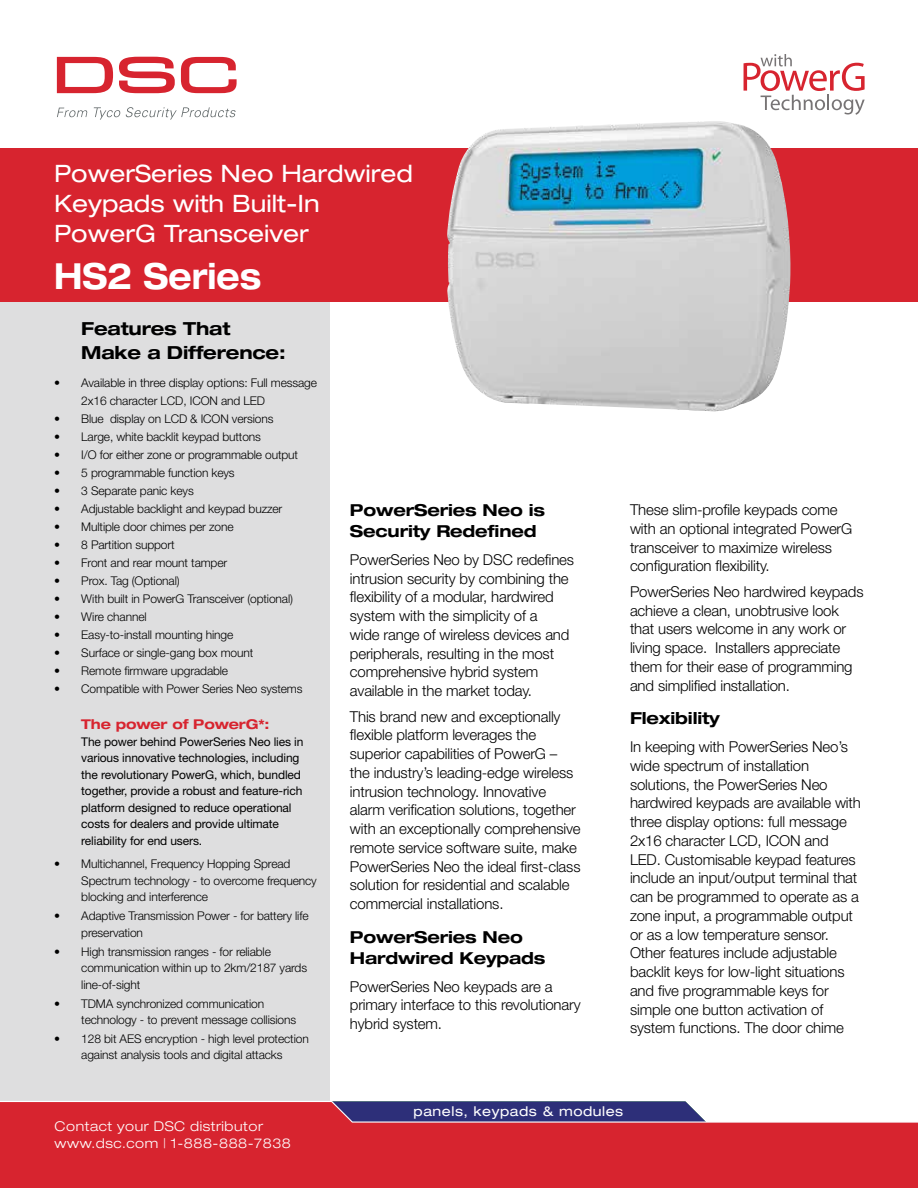
<style>
.page{position:relative;width:918px;height:1188px;background:#fff}
.page>*{position:absolute;margin:0;border:0;box-sizing:border-box;transform-origin:0 0}
.t1{font:700 expanded 36px "Helvetica Neue LT Std";color:#fff;scale:.85 1}
.t2{font:expanded 24px/30px "Helvetica Neue LT Std";color:#fff}
.t3{font:700 expanded 18px/24px "Helvetica Neue LT Std";letter-spacing:-.01em;color:#000}
.t4{font:700 expanded 16.5px/21px "Helvetica Neue LT Std";letter-spacing:-.01em;color:#000}
.t5{font:300 15px/18.8px "Helvetica Neue LT Pro";letter-spacing:-.01em;color:#000}
.t6{font:300 expanded 13.5px/16.5px "Helvetica Neue LT Std";letter-spacing:.04em;color:#fff}
.t7{font:expanded 13.5px "Helvetica Neue LT Std";letter-spacing:.04em;color:#fff}
.t8{font:700 expanded 13.5px "Helvetica Neue LT Std";letter-spacing:-.01em;color:#d7242f}
.t9{font:500 expanded 13.5px "Helvetica Neue LT Std";letter-spacing:.04em;color:#fff}
.t10{font:300 12px/16.5px "Helvetica Neue LT Std";letter-spacing:-.01em;color:#000}
.t11{font:12px/16.5px "Helvetica Neue LT Std";letter-spacing:-.01em;color:#000}
</style>
<div class="page">
<div style="left:0;top:162px;width:329px;height:1026px;background:#dededf"></div>
<div style="left:0;top:148px;width:918px;height:154px;background:#d7242f"></div>
<svg style="left:0;top:1100px;width:918px;height:88px;background:#ca3646"></svg>
<svg style="left:57px;top:57px;width:56px;height:36px"></svg>
<svg style="left:119px;top:57px;width:56px;height:36px"></svg>
<svg style="left:181px;top:57px;width:56px;height:36px"></svg>
<svg style="left:57px;top:108px;width:31px;height:9px"></svg>
<svg style="left:94px;top:107px;width:142px;height:13px"></svg>
<img style="left:447px;top:121px;width:344px;height:291px">
<svg style="left:744px;top:54px;width:121px;height:60px"></svg>
<h2 class="t2" style="left:54px;top:158px;width:361px">PowerSeries Neo Hardwired<br>Keypads with Built-In<br>PowerG Transceiver</h2>
<h1 class="t1" style="left:54px;top:254px;width:245px">HS2 Series</h1>
<p class="t3" style="left:81px;top:316px;width:206px">Features That<br>Make a Difference:</p>
<p class="t10" style="left:81px;top:374px;width:237px;line-height:18px;text-indent:-27px">• Available in three display options: Full message<br>2x16 character LCD, ICON and LED</p>
<p class="t10" style="left:54px;top:411px;width:221px">• Blue display on LCD &amp; ICON versions</p>
<p class="t10" style="left:54px;top:429px;width:208px">• Large, white backlit keypad buttons</p>
<p class="t10" style="left:54px;top:447px;width:245px">• I/O for either zone or programmable output</p>
<p class="t10" style="left:54px;top:465px;width:182px">• 5 programmable function keys</p>
<p class="t10" style="left:54px;top:483px;width:141px">• 3 Separate panic keys</p>
<p class="t10" style="left:54px;top:501px;width:230px">• Adjustable backlight and keypad buzzer</p>
<p class="t10" style="left:54px;top:519px;width:181px">• Multiple door chimes per zone</p>
<p class="t10" style="left:54px;top:537px;width:122px">• 8 Partition support</p>
<p class="t10" style="left:54px;top:555px;width:175px">• Front and rear mount tamper</p>
<p class="t10" style="left:54px;top:573px;width:127px">• Prox. Tag (Optional)</p>
<p class="t10" style="left:54px;top:591px;width:240px">• With built in PowerG Transceiver (optional)</p>
<p class="t10" style="left:54px;top:609px;width:94px">• Wire channel</p>
<p class="t10" style="left:54px;top:627px;width:181px">• Easy-to-install mounting hinge</p>
<p class="t10" style="left:54px;top:645px;width:201px">• Surface or single-gang box mount</p>
<p class="t10" style="left:54px;top:663px;width:175px">• Remote firmware upgradable</p>
<p class="t10" style="left:54px;top:681px;width:250px">• Compatible with Power Series Neo systems</p>
<p class="t8" style="left:81px;top:716px;width:190px">The power of PowerG*:</p>
<p class="t11" style="left:81px;top:733px;width:224px">The power behind PowerSeries Neo lies in various innovative technologies, including the revolutionary PowerG, which, bundled together, provide a robust and feature-rich platform designed to reduce operational costs for dealers and provide ultimate reliability for end users.</p>
<p class="t10" style="left:81px;top:855px;width:237px;text-indent:-27px">• Multichannel, Frequency Hopping Spread<br>Spectrum technology - to overcome frequency blocking and interference</p>
<p class="t10" style="left:81px;top:907px;width:229px;text-indent:-27px">• Adaptive Transmission Power - for battery life preservation</p>
<p class="t10" style="left:81px;top:943px;width:227px;text-indent:-27px">• High transmission ranges - for reliable communication within up to 2km/2187 yards line-of-sight</p>
<p class="t10" style="left:81px;top:995px;width:216px;text-indent:-27px">• TDMA synchronized communication technology - to prevent message collisions</p>
<p class="t10" style="left:54px;top:1030px;width:256px;text-align:center">• 128 bit AES encryption - high level protection against analysis tools and digital attacks</p>
<p class="t4" style="left:350px;top:499px;width:197px">PowerSeries Neo is<br>Security Redefined</p>
<p class="t5" style="left:350px;top:550px;width:226px">PowerSeries Neo by DSC redefines intrusion security by combining the flexibility of a modular, hardwired system with the simplicity of a<br>wide range of wireless devices and peripherals, resulting in the most comprehensive hybrid system available in the market today.</p>
<p class="t5" style="left:350px;top:707px;width:232px">This brand new and exceptionally flexible platform leverages the superior capabilities of PowerG – the industry’s leading-edge wireless intrusion technology. Innovative alarm verification solutions, together with an exceptionally comprehensive remote service software suite, make PowerSeries Neo the ideal first-class solution for residential and scalable commercial installations.</p>
<p class="t4" style="left:350px;top:926px;width:197px">PowerSeries Neo<br>Hardwired Keypads</p>
<p class="t5" style="left:350px;top:977px;width:232px">PowerSeries Neo keypads are a primary interface to this revolutionary hybrid system.</p>
<p class="t5" style="left:630px;top:500px;width:224px">These slim-profile keypads come with an optional integrated PowerG transceiver to maximize wireless configuration flexibility.</p>
<p class="t5" style="left:630px;top:582px;width:235px">PowerSeries Neo hardwired keypads achieve a clean, unobtrusive look that users welcome in any work or living space. Installers appreciate them for their ease of programming and simplified installation.</p>
<p class="t4" style="left:630px;top:707px;width:91px">Flexibility</p>
<p class="t5" style="left:630px;top:737px;width:232px">In keeping with PowerSeries Neo’s wide spectrum of installation solutions, the PowerSeries Neo hardwired keypads are available with three display options: full message 2x16 character LCD, ICON and LED. Customisable keypad features include an input/output terminal that can be programmed to operate as a zone input, a programmable output or as a low temperature sensor.<br>Other features include adjustable backlit keys for low-light situations and five programmable keys for simple one button activation of system functions. The door chime</p>
<p class="t6" style="left:55px;top:1118px;width:238px">Contact your DSC distributor www.dsc.com | 1-888-888-7838</p>
<p class="t9" style="left:452px;top:1102px;width:134px">communications</p>
<p class="t7" style="left:414px;top:1103px;width:211px">panels, keypads &amp; modules</p>
</div>
